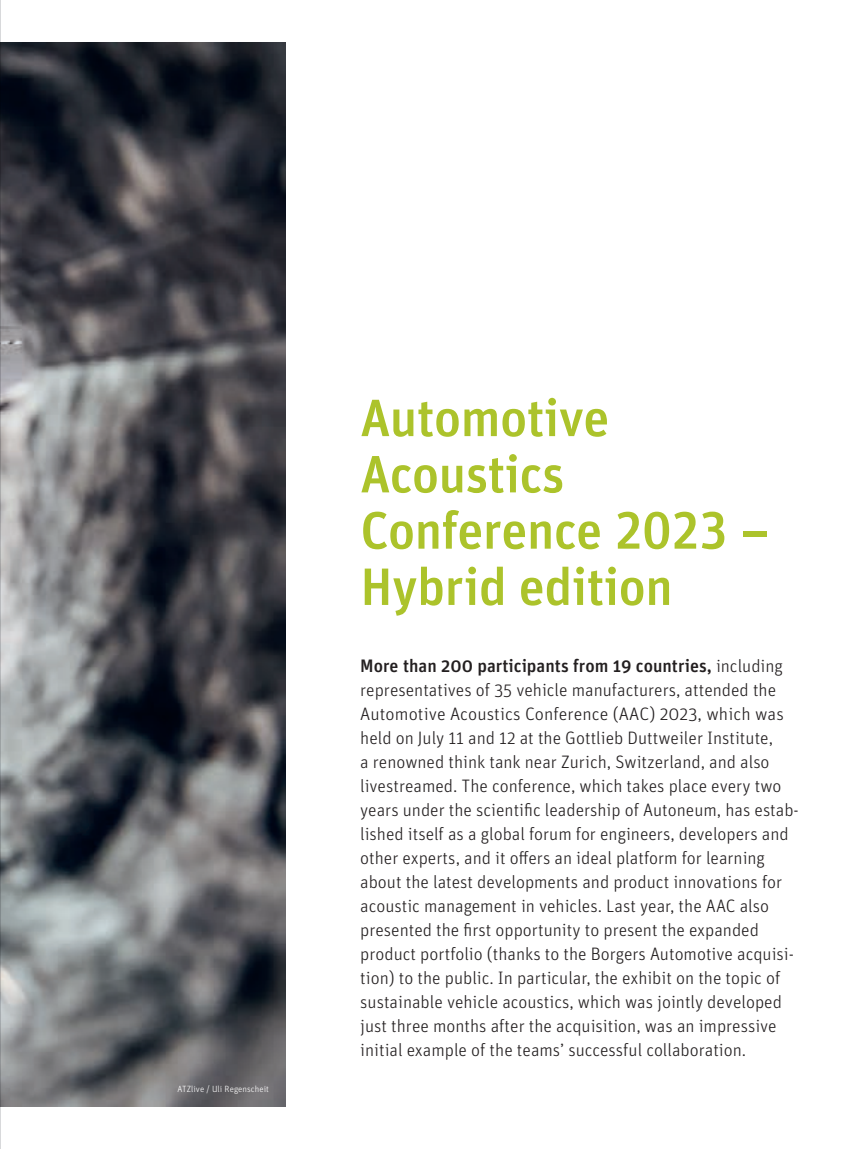
<style>
.page{position:relative;width:851px;height:1149px;background:#fff}
.page>*{position:absolute;margin:0;border:0;box-sizing:border-box;transform-origin:0 0}
.t1{font:52.5px/56.2px "Autoneum Unit OT Medium";letter-spacing:-.01em;color:#acc32b}
.t2{font:18px/24px "Autoneum Unit OT Light";color:#231f20}
.t3{font:18px "Autoneum Unit OT Medium";color:#231f20}
.t4{font:9px "Autoneum Unit OT Light";letter-spacing:.01em;color:#fff}
.s1{font-family:"Autoneum Unit OT Light"}
</style>
<div class="page">
<img style="left:1px;top:43px;width:284px;height:1063px">
<hr style="left:0;top:0;width:1px;height:1148px;background:#b2b3b7">
<p class="t4" style="left:177px;top:1083px;width:93px">ATZlive / Uli Regenscheit</p>
<h1 class="t1" style="left:360px;top:391px;width:410px">Automotive<br>Acoustics<br>Conference 2023 –<br>Hybrid edition</h1>
<p class="t3" style="left:360px;top:654px;width:424px">More than 200 participants from 19 countries, <span class="s1">including</span></p>
<p class="t2" style="left:360px;top:677px;width:440px">representatives of 35 vehicle manufacturers, attended the Automotive Acoustics Conference (AAC) 2023, which was held on July 11 and 12 at the Gottlieb Duttweiler Institute,<br>a renowned think tank near Zurich, Switzerland, and also livestreamed. The conference, which takes place every two years under the scientific leadership of Autoneum, has estab&shy;lished itself as a global forum for engineers, developers and other experts, and it offers an ideal platform for learning about the latest developments and product innovations for acoustic management in vehicles. Last year, the AAC also presented the first opportunity to present the expanded product portfolio (thanks to the Borgers Automotive acquisi&shy;tion) to the public. In particular, the exhibit on the topic of sustainable vehicle acoustics, which was jointly developed just three months after the acquisition, was an impressive initial example of the teams’ successful collaboration.</p>
</div>
